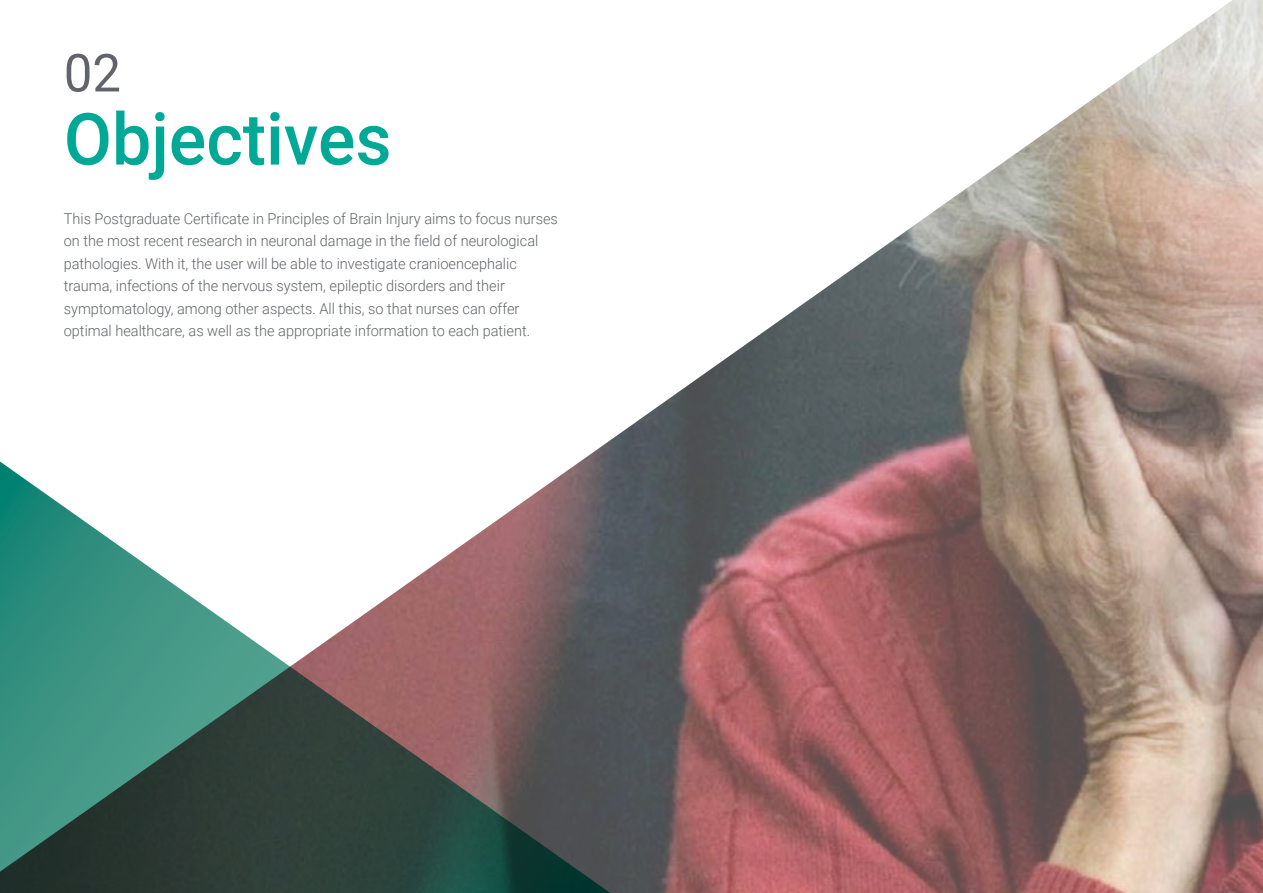
<style>
.page{position:relative;width:1263px;height:893px;background:#fff}
.page>*{position:absolute;margin:0;border:0;box-sizing:border-box;transform-origin:0 0}
.t1{font:500 72px "Roboto";color:#00a996}
.t2{font:52.5px "Roboto";color:#61646a}
.t3{font:300 15px/22.5px "Roboto";color:#61646a}
</style>
<div class="page">
<img style="left:602px;top:0;width:661px;height:893px">
<svg style="left:0;top:446px;width:640px;height:447px"></svg>
<h2 class="t2" style="left:64px;top:36px;width:59px">02</h2>
<h1 class="t1" style="left:64px;top:89px;width:329px">Objectives</h1>
<p class="t3" style="left:64px;top:207px;width:496px">This Postgraduate Certificate in Principles of Brain Injury aims to focus nurses on the most recent research in neuronal damage in the field of neurological pathologies. With it, the user will be able to investigate cranioencephalic trauma, infections of the nervous system, epileptic disorders and their symptomatology, among other aspects. All this, so that nurses can offer optimal healthcare, as well as the appropriate information to each patient.</p>
</div>
